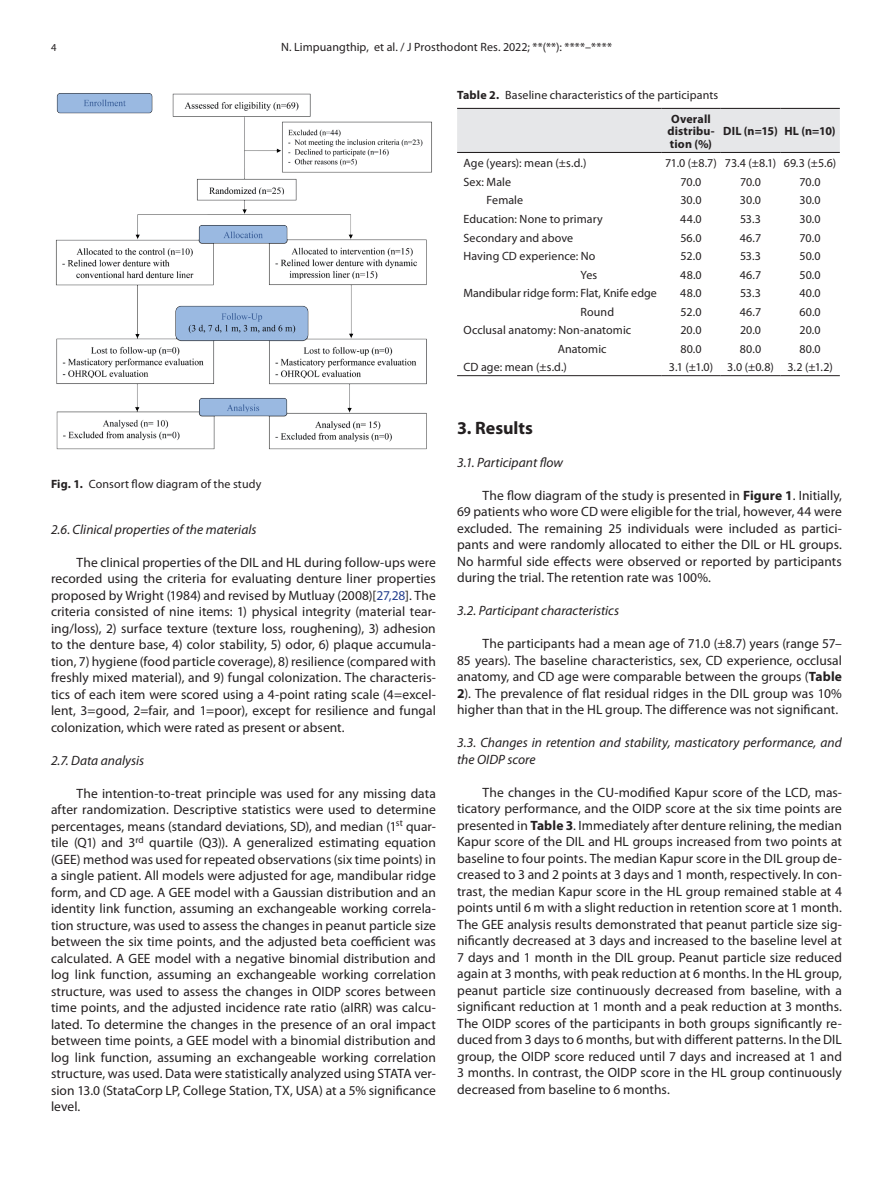
<style>
.page{position:relative;width:893px;height:1191px;background:#fff}
.page>*{position:absolute;margin:0;border:0;box-sizing:border-box;transform-origin:0 0}
.t1{font:700 18px "Myriad Pro";color:#231f20}
.t2{font:13.5px/16.5px "Myriad Pro";letter-spacing:.005em;color:#231f20;text-align:justify}
.t3{font:italic 13.5px/16.5px "Myriad Pro";color:#231f20}
.t4{font:12px/23.4px "Myriad Pro";letter-spacing:.005em;color:#231f20}
.t5{font:700 12px/12.8px "Myriad Pro";letter-spacing:.01em;color:#231f20}
.t6{font:10.65px "Myriad Pro";color:#231f20}
.s1{font-weight:700}
.s2{color:#253f8e}
</style>
<div class="page">
<img style="left:55px;top:93px;width:377px;height:357px">
<div style="left:457px;top:109px;width:383px;height:43px;background:#e6e7e9"></div>
<hr style="left:457px;top:375px;width:204px;height:1px;background:#231f20">
<hr style="left:661px;top:375px;width:60px;height:1px;background:#231f20">
<hr style="left:721px;top:375px;width:59px;height:1px;background:#231f20">
<hr style="left:780px;top:375px;width:60px;height:1px;background:#231f20">
<hr style="left:457px;top:108px;width:204px;height:1px;background:#231f20">
<hr style="left:457px;top:152px;width:204px;height:1px;background:#231f20">
<hr style="left:661px;top:108px;width:60px;height:1px;background:#231f20">
<hr style="left:661px;top:152px;width:60px;height:1px;background:#231f20">
<hr style="left:721px;top:108px;width:59px;height:1px;background:#231f20">
<hr style="left:721px;top:152px;width:59px;height:1px;background:#231f20">
<hr style="left:780px;top:108px;width:60px;height:1px;background:#231f20">
<hr style="left:780px;top:152px;width:60px;height:1px;background:#231f20">
<p class="t6" style="left:51px;top:41px;width:7px">4</p>
<p class="t4" style="left:281px;top:35px;width:332px">N. Limpuangthip, et al. / J Prosthodont Res. 2022; **(**): ****–****</p>
<p class="t4" style="left:671px;top:83px;width:49px;text-indent:-214px"><span class="s1">Table 2.</span> Baseline characteristics of the participants<br><span class="s1">Overall</span></p>
<p class="t5" style="left:667px;top:125px;width:49px">distribu&shy;tion (%)</p>
<p class="t5" style="left:723px;top:125px;width:114px">DIL (n=15) HL (n=10)</p>
<p class="t4" style="left:463px;top:151px;width:124px">Age (years): mean (±s.d.)</p>
<p class="t4" style="left:665px;top:151px;width:173px">71.0 (±8.7) 73.4 (±8.1) 69.3 (±5.6)</p>
<p class="t4" style="left:463px;top:170px;width:49px">Sex: Male</p>
<p class="t4" style="left:680px;top:170px;width:22px">70.0</p>
<p class="t4" style="left:740px;top:170px;width:22px">70.0</p>
<p class="t4" style="left:800px;top:170px;width:22px">70.0</p>
<p class="t4" style="left:486px;top:188px;width:38px">Female</p>
<p class="t4" style="left:680px;top:188px;width:23px">30.0</p>
<p class="t4" style="left:740px;top:188px;width:23px">30.0</p>
<p class="t4" style="left:799px;top:188px;width:23px">30.0</p>
<p class="t4" style="left:463px;top:207px;width:141px">Education: None to primary</p>
<p class="t4" style="left:680px;top:207px;width:23px">44.0</p>
<p class="t4" style="left:740px;top:207px;width:23px">53.3</p>
<p class="t4" style="left:799px;top:207px;width:23px">30.0</p>
<p class="t4" style="left:463px;top:226px;width:111px">Secondary and above</p>
<p class="t4" style="left:680px;top:226px;width:23px">56.0</p>
<p class="t4" style="left:740px;top:226px;width:23px">46.7</p>
<p class="t4" style="left:800px;top:226px;width:22px">70.0</p>
<p class="t4" style="left:463px;top:244px;width:133px">Having CD experience: No</p>
<p class="t4" style="left:680px;top:244px;width:23px">52.0</p>
<p class="t4" style="left:740px;top:244px;width:23px">53.3</p>
<p class="t4" style="left:799px;top:244px;width:23px">50.0</p>
<p class="t4" style="left:581px;top:263px;width:18px">Yes</p>
<p class="t4" style="left:680px;top:263px;width:23px">48.0</p>
<p class="t4" style="left:740px;top:263px;width:23px">46.7</p>
<p class="t4" style="left:799px;top:263px;width:23px">50.0</p>
<p class="t4" style="left:463px;top:281px;width:195px">Mandibular ridge form: Flat, Knife edge</p>
<p class="t4" style="left:680px;top:281px;width:23px">48.0</p>
<p class="t4" style="left:740px;top:281px;width:23px">53.3</p>
<p class="t4" style="left:799px;top:281px;width:23px">40.0</p>
<p class="t4" style="left:581px;top:300px;width:35px">Round</p>
<p class="t4" style="left:680px;top:300px;width:23px">52.0</p>
<p class="t4" style="left:740px;top:300px;width:23px">46.7</p>
<p class="t4" style="left:799px;top:300px;width:23px">60.0</p>
<p class="t4" style="left:463px;top:318px;width:169px">Occlusal anatomy: Non-anatomic</p>
<p class="t4" style="left:680px;top:318px;width:23px">20.0</p>
<p class="t4" style="left:740px;top:318px;width:23px">20.0</p>
<p class="t4" style="left:799px;top:318px;width:23px">20.0</p>
<p class="t4" style="left:558px;top:337px;width:51px">Anatomic</p>
<p class="t4" style="left:680px;top:337px;width:23px">80.0</p>
<p class="t4" style="left:740px;top:337px;width:23px">80.0</p>
<p class="t4" style="left:799px;top:337px;width:23px">80.0</p>
<p class="t4" style="left:463px;top:355px;width:105px">CD age: mean (±s.d.)</p>
<p class="t4" style="left:669px;top:355px;width:165px">3.1 (±1.0) 3.0 (±0.8) 3.2 (±1.2)</p>
<p class="t4" style="left:51px;top:472px;width:212px"><span class="s1">Fig. 1.</span> Consort flow diagram of the study</p>
<p class="t3" style="left:51px;top:520px;width:207px">2.6. Clinical properties of the materials</p>
<p class="t2" style="left:51px;top:553px;width:386px;text-indent:26px">The clinical properties of the DIL and HL during follow-ups were recorded using the criteria for evaluating denture liner properties proposed by Wright (1984) and revised by Mutluay (2008)[<span class="s2">27,28</span>]. The criteria consisted of nine items: 1) physical integrity (material tear&shy;ing/loss), 2) surface texture (texture loss, roughening), 3) adhesion to the denture base, 4) color stability, 5) odor, 6) plaque accumula&shy;tion, 7) hygiene (food particle coverage), 8) resilience (compared with freshly mixed material), and 9) fungal colonization. The characteris&shy;tics of each item were scored using a 4-point rating scale (4=excel&shy;lent, 3=good, 2=fair, and 1=poor), except for resilience and fungal colonization, which were rated as present or absent.</p>
<p class="t3" style="left:51px;top:751px;width:95px">2.7. Data analysis</p>
<p class="t2" style="left:51px;top:784px;width:386px;text-indent:26px">The intention-to-treat principle was used for any missing data after randomization. Descriptive statistics were used to determine percentages, means (standard deviations, SD), and median (1<sup>st</sup> quar&shy;tile (Q1) and 3<sup>rd</sup> quartile (Q3)). A generalized estimating equation (GEE) method was used for repeated observations (six time points) in a single patient. All models were adjusted for age, mandibular ridge form, and CD age. A GEE model with a Gaussian distribution and an identity link function, assuming an exchangeable working correla&shy;tion structure, was used to assess the changes in peanut particle size between the six time points, and the adjusted beta coefficient was calculated. A GEE model with a negative binomial distribution and log link function, assuming an exchangeable working correlation structure, was used to assess the changes in OIDP scores between time points, and the adjusted incidence rate ratio (aIRR) was calcu&shy;lated. To determine the changes in the presence of an oral impact between time points, a GEE model with a binomial distribution and log link function, assuming an exchangeable working correlation structure, was used. Data were statistically analyzed using STATA ver&shy;sion 13.0 (StataCorp LP, College Station, TX, USA) at a 5% significance level.</p>
<h1 class="t1" style="left:457px;top:416px;width:77px">3. Results</h1>
<p class="t3" style="left:457px;top:453px;width:107px">3.1. Participant flow</p>
<p class="t2" style="left:457px;top:486px;width:386px;text-indent:26px">The flow diagram of the study is presented in <span class="s1">Figure 1</span>. Initially, 69 patients who wore CD were eligible for the trial, however, 44 were excluded. The remaining 25 individuals were included as partici&shy;pants and were randomly allocated to either the DIL or HL groups.<br>No harmful side effects were observed or reported by participants during the trial. The retention rate was 100%.</p>
<p class="t3" style="left:457px;top:602px;width:164px">3.2. Participant characteristics</p>
<p class="t2" style="left:457px;top:635px;width:386px;text-indent:26px">The participants had a mean age of 71.0 (±8.7) years (range 57– 85 years). The baseline characteristics, sex, CD experience, occlusal anatomy, and CD age were comparable between the groups (<span class="s1">Table 2</span>). The prevalence of flat residual ridges in the DIL group was 10% higher than that in the HL group. The difference was not significant.</p>
<p class="t3" style="left:457px;top:734px;width:386px">3.3. Changes in retention and stability, masticatory performance, and the OIDP score</p>
<p class="t2" style="left:457px;top:783px;width:386px;text-indent:26px">The changes in the CU-modified Kapur score of the LCD, mas&shy;ticatory performance, and the OIDP score at the six time points are presented in <span class="s1">Table 3</span>. Immediately after denture relining, the median Kapur score of the DIL and HL groups increased from two points at baseline to four points. The median Kapur score in the DIL group de&shy;creased to 3 and 2 points at 3 days and 1 month, respectively. In con&shy;trast, the median Kapur score in the HL group remained stable at 4 points until 6 m with a slight reduction in retention score at 1 month.<br>The GEE analysis results demonstrated that peanut particle size sig&shy;nificantly decreased at 3 days and increased to the baseline level at 7 days and 1 month in the DIL group. Peanut particle size reduced again at 3 months, with peak reduction at 6 months. In the HL group, peanut particle size continuously decreased from baseline, with a significant reduction at 1 month and a peak reduction at 3 months.<br>The OIDP scores of the participants in both groups significantly re&shy;duced from 3 days to 6 months, but with different patterns. In the DIL group, the OIDP score reduced until 7 days and increased at 1 and 3 months. In contrast, the OIDP score in the HL group continuously decreased from baseline to 6 months.</p>
</div>
